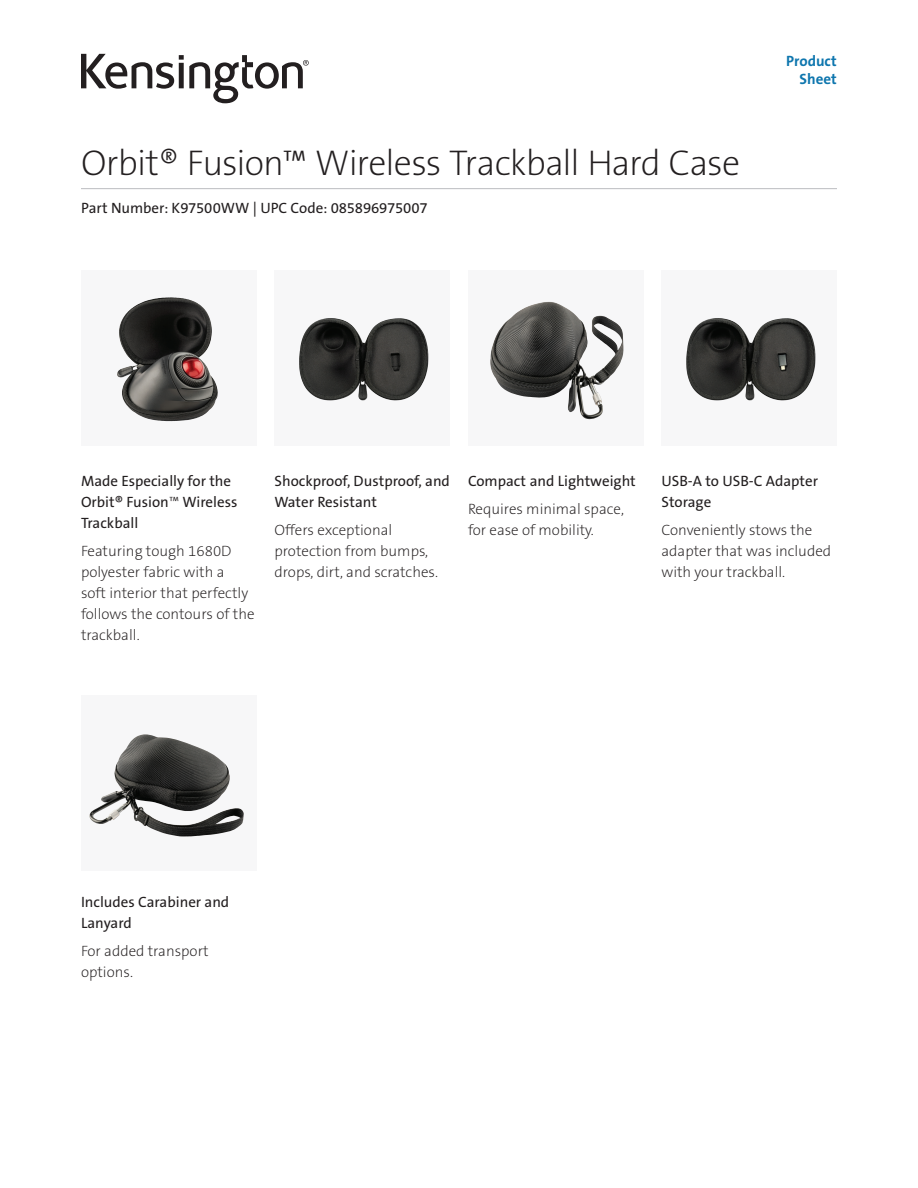
<style>
.page{position:relative;width:918px;height:1188px;background:#fff}
.page>*{position:absolute;margin:0;border:0;box-sizing:border-box;transform-origin:0 0}
.t1{font:36px "The Sans KENSINGTON2 XL";letter-spacing:-.025em;color:#231f20}
.t2{font:15px/21px "The Sans KENSINGTON2 XL";color:#231f20}
.t3{font:15px/21px "The Sans KENSINGTON5 Rg";color:#231f20}
.t4{font:15px/18px "The Sans KENSINGTON7 Bd";color:#0e76ae;text-align:right}
.s1{font-family:"The Sans KENSINGTON2 XL"}
</style>
<div class="page">
<svg style="left:81px;top:54px;width:228px;height:49px"></svg>
<svg style="left:165px;top:297px;width:53px;height:125px"></svg>
<img style="left:117px;top:297px;width:52px;height:124px">
<svg style="left:170px;top:738px;width:74px;height:99px"></svg>
<img style="left:89px;top:734px;width:81px;height:101px">
<svg style="left:299px;top:318px;width:130px;height:83px;background:#50504f"></svg>
<img style="left:308px;top:318px;width:23px;height:10px">
<div style="left:468px;top:270px;width:176px;height:175px;background:#f7f7f8"></div>
<img style="left:490px;top:303px;width:134px;height:116px">
<hr style="left:81px;top:188px;width:756px;height:1px;background:#bcbdc0">
<svg style="left:686px;top:318px;width:130px;height:83px"></svg>
<img style="left:696px;top:318px;width:22px;height:10px">
<h1 class="t1" style="left:81px;top:143px;width:661px">Orbit® Fusion™ Wireless Trackball Hard Case</h1>
<p class="t3" style="left:81px;top:198px;width:348px">Part Number: K97500WW | UPC Code: 085896975007</p>
<p class="t4" style="left:786px;top:52px;width:52px">Product<br>Sheet</p>
<p class="t3" style="left:81px;top:471px;width:158px">Made Especially for the<br>Orbit® Fusion<span class="s1">™</span> Wireless<br>Trackball</p>
<p class="t2" style="left:81px;top:541px;width:175px">Featuring tough 1680D polyester fabric with a<br>soft interior that perfectly follows the contours of the trackball.</p>
<p class="t3" style="left:274px;top:471px;width:177px">Shockproof, Dustproof, and<br>Water Resistant</p>
<p class="t2" style="left:274px;top:520px;width:165px">Offers exceptional protection from bumps, drops, dirt, and scratches.</p>
<p class="t3" style="left:468px;top:471px;width:169px">Compact and Lightweight</p>
<p class="t2" style="left:468px;top:499px;width:157px">Requires minimal space, for ease of mobility.</p>
<p class="t3" style="left:661px;top:471px;width:158px">USB-A to USB-C Adapter<br>Storage</p>
<p class="t2" style="left:661px;top:520px;width:171px">Conveniently stows the adapter that was included with your trackball.</p>
<p class="t3" style="left:81px;top:892px;width:150px">Includes Carabiner and<br>Lanyard</p>
<p class="t2" style="left:81px;top:941px;width:129px">For added transport options.</p>
</div>
